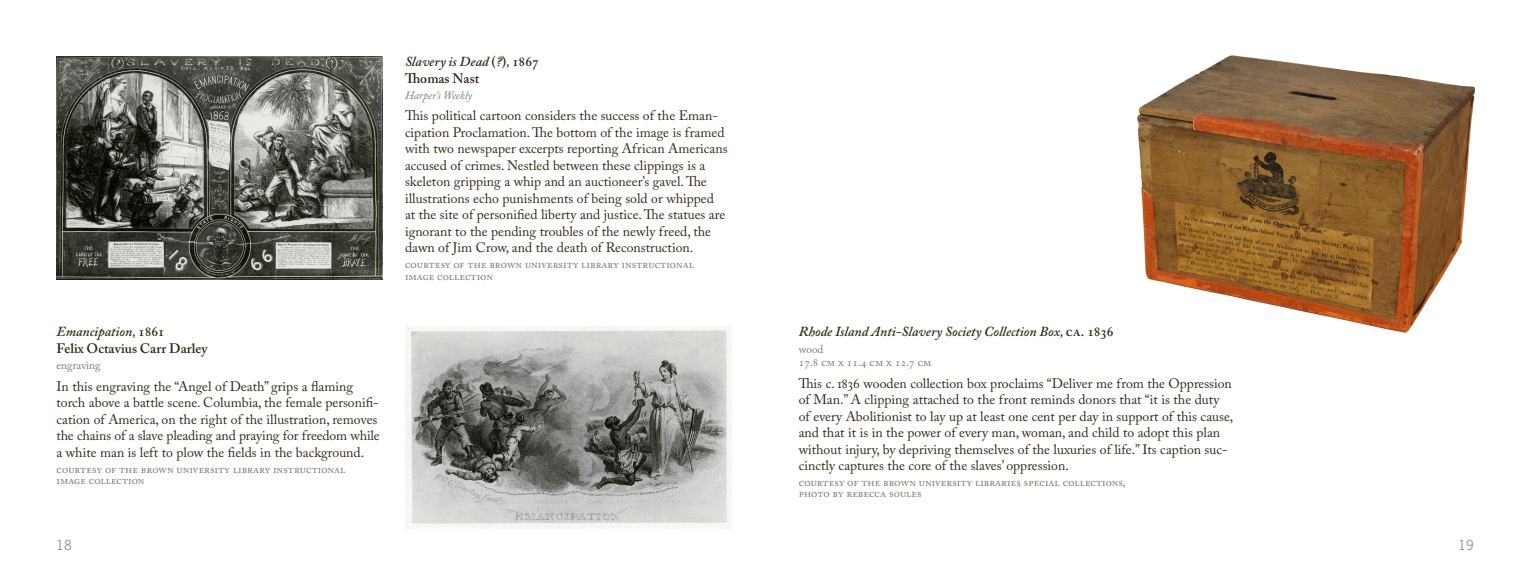
<style>
.page{position:relative;width:1530px;height:585px;background:#fff}
.page>*{position:absolute;margin:0;border:0;box-sizing:border-box;transform-origin:0 0}
.Description{font:13.75px/16.5px "Adobe Caslon Pro";color:#352918}
.Artwork{font:italic 600 13.75px "Adobe Caslon Pro";color:#352918}
.Artist{font:600 13.75px "Adobe Caslon Pro";color:#352918}
.t1{font:13.12px "News Gothic Std";color:#939598}
.Courtesy{font:11.25px/11.2px "Adobe Caslon Pro";color:#84786d}
.Size{font:11.25px "Adobe Caslon Pro";color:#84786d}
.Media{font:italic 11.25px "Adobe Caslon Pro";color:#84786d}
.Media-2{font:11.25px "Adobe Caslon Pro";color:#84786d}
.s1{font-style:normal}
</style>
<div class="page">
<img style="left:405px;top:326px;width:326px;height:203px">
<img style="left:1137px;top:55px;width:338px;height:278px">
<img style="left:56px;top:56px;width:326px;height:223px">
<p class="Artwork" style="left:56px;top:323px;width:110px">Emancipation, <span class="s1">1861</span></p>
<p class="Artist" style="left:56px;top:340px;width:153px">Felix Octavius Carr Darley</p>
<p class="Media-2" style="left:56px;top:359px;width:46px">engraving</p>
<p class="Description" style="left:56px;top:378px;width:325px">In this engraving the “Angel of Death” grips a flaming torch above a battle scene. Columbia, the female personifi&shy;cation of America, on the right of the illustration, removes the chains of a slave pleading and praying for freedom while a white man is left to plow the fields in the background.</p>
<p class="Courtesy" style="left:56px;top:463px;width:290px">Courtesy of the Brown University Library Instructional<br>Image Collection</p>
<p class="Artwork" style="left:405px;top:53px;width:136px">Slavery is Dead <span class="s1">(</span>?<span class="s1">)</span>, <span class="s1">1867</span></p>
<p class="Artist" style="left:405px;top:70px;width:76px">Thomas Nast</p>
<p class="Media" style="left:405px;top:88px;width:69px">Harper’s Weekly</p>
<p class="Description" style="left:405px;top:107px;width:324px">This political cartoon considers the success of the Eman&shy;cipation Proclamation. The bottom of the image is framed with two newspaper excerpts reporting African Americans accused of crimes. Nestled between these clippings is a skeleton gripping a whip and an auctioneer’s gavel. The illustrations echo punishments of being sold or whipped at the site of personified liberty and justice. The statues are ignorant to the pending troubles of the newly freed, the dawn of Jim Crow, and the death of Reconstruction.</p>
<p class="Courtesy" style="left:405px;top:259px;width:290px">Courtesy of the Brown University Library Instructional<br>Image Collection</p>
<p class="Artwork" style="left:799px;top:323px;width:316px">Rhode Island Anti-Slavery Society Collection Box, <span class="s1">ca. 1836</span></p>
<p class="Media-2" style="left:799px;top:342px;width:26px">wood</p>
<p class="Size" style="left:799px;top:356px;width:134px">17.8 cm x 11.4 cm x 12.7 cm</p>
<p class="Description" style="left:799px;top:375px;width:436px">This c. 1836 wooden collection box proclaims “Deliver me from the Oppression of Man.” A clipping attached to the front reminds donors that “it is the duty of every Abolitionist to lay up at least one cent per day in support of this cause, and that it is in the power of every man, woman, and child to adopt this plan without injury, by depriving themselves of the luxuries of life.” Its caption suc&shy;cinctly captures the core of the slaves’ oppression.</p>
<p class="Courtesy" style="left:799px;top:477px;width:329px">Courtesy of the Brown University Libraries Special Collections, photo by Rebecca Soules</p>
<p class="t1" style="left:56px;top:537px;width:17px">18</p>
<p class="t1" style="left:1459px;top:537px;width:17px">19</p>
</div>
